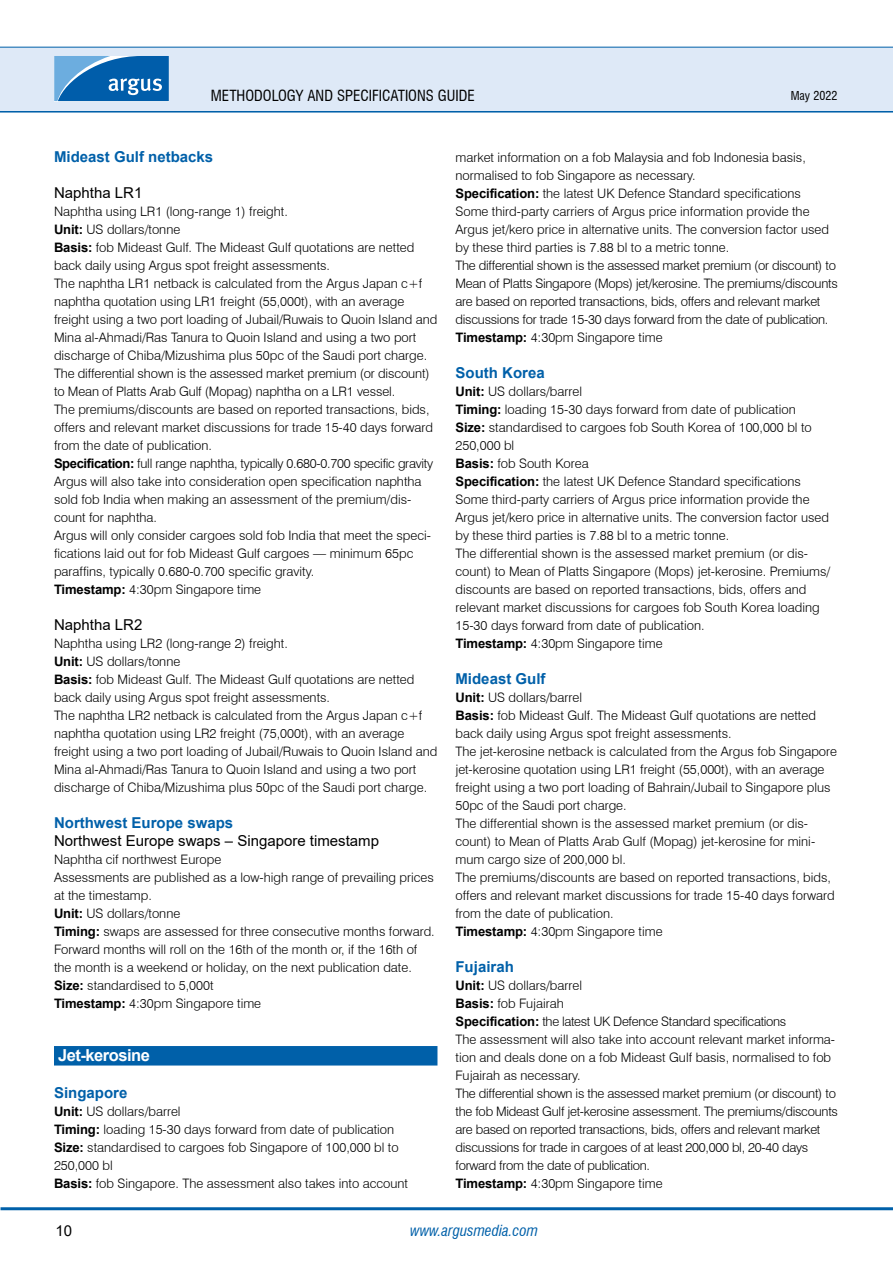
<style>
.page{position:relative;width:893px;height:1263px;background:#fff}
.page>*{position:absolute;margin:0;border:0;box-sizing:border-box;transform-origin:0 0}
.t1{font:700 16.5px "Arial";letter-spacing:-.03em;color:#fff}
.t2{font:700 15px "Arial";color:#0060a9}
.t3{font:15px "Arial";color:#000}
.t4{font:condensed 15px "Swiss 721 BT";color:#000}
.t5{font:italic condensed 15px "Swiss 721 BT";color:#0060a9}
.t6{font:300 13.05px/18px "Swiss 721 BT";color:#000}
.t7{font:300 13.05px/18px "Swiss 721 BT";letter-spacing:-.02em;color:#000}
.t8{font:condensed 12px "Swiss 721 BT";color:#000}
.s1{font-family:"Arial";font-weight:700}
</style>
<div class="page">
<hr style="left:0;top:110px;width:893px;height:3px;background:#0060a9">
<div style="left:0;top:47px;width:893px;height:64px;background:#dee9f7"></div>
<hr style="left:0;top:47px;width:893px;height:1px;background:#0060a9">
<svg style="left:54px;top:56px;width:115px;height:45px;background:#307dbd"></svg>
<hr style="left:1px;top:1207px;width:892px;height:3px;background:#0060a9">
<div style="left:54px;top:1046px;width:383px;height:19px;background:#0060a9"></div>
<p class="t4" style="left:211px;top:86px;width:265px">METHODOLOGY AND SPECIFICATIONS GUIDE</p>
<p class="t8" style="left:791px;top:88px;width:48px">MAY 2022</p>
<p class="t2" style="left:54px;top:146px;width:161px">Mideast Gulf netbacks</p>
<p class="t3" style="left:54px;top:182px;width:90px">Naphtha LR1</p>
<p class="t6" style="left:54px;top:202px;width:385px">Naphtha using LR1 (long-range 1) freight.<br><span class="s1">Unit:</span> US dollars/tonne<br><span class="s1">Basis:</span> fob Mideast Gulf. The Mideast Gulf quotations are netted back daily using Argus spot freight assessments.<br>The naphtha LR1 netback is calculated from the Argus Japan c+f naphtha quotation using LR1 freight (55,000t), with an average freight using a two port loading of Jubail/Ruwais to Quoin Island and Mina al-Ahmadi/Ras Tanura to Quoin Island and using a two port discharge of Chiba/Mizushima plus 50pc of the Saudi port charge.<br>The differential shown is the assessed market premium (or discount) to Mean of Platts Arab Gulf (Mopag) naphtha on a LR1 vessel.<br>The premiums/discounts are based on reported transactions, bids, offers and relevant market discussions for trade 15-40 days forward from the date of publication.<br><span class="s1">Specification:</span> full range naphtha, typically 0.680-0.700 specific gravity Argus will also take into consideration open specification naphtha sold fob India when making an assessment of the premium/dis&shy;count for naphtha.<br>Argus will only consider cargoes sold fob India that meet the speci&shy;fications laid out for fob Mideast Gulf cargoes — minimum 65pc paraffins, typically 0.680-0.700 specific gravity.<br><span class="s1">Timestamp:</span> 4:30pm Singapore time</p>
<p class="t3" style="left:54px;top:614px;width:90px">Naphtha LR2</p>
<p class="t6" style="left:54px;top:634px;width:385px">Naphtha using LR2 (long-range 2) freight.<br><span class="s1">Unit:</span> US dollars/tonne<br><span class="s1">Basis:</span> fob Mideast Gulf. The Mideast Gulf quotations are netted back daily using Argus spot freight assessments.<br>The naphtha LR2 netback is calculated from the Argus Japan c+f naphtha quotation using LR2 freight (75,000t), with an average freight using a two port loading of Jubail/Ruwais to Quoin Island and Mina al-Ahmadi/Ras Tanura to Quoin Island and using a two port discharge of Chiba/Mizushima plus 50pc of the Saudi port charge.</p>
<p class="t2" style="left:54px;top:812px;width:181px">Northwest Europe swaps</p>
<p class="t3" style="left:54px;top:830px;width:327px">Northwest Europe swaps – Singapore timestamp</p>
<p class="t6" style="left:54px;top:850px;width:382px">Naphtha cif northwest Europe<br>Assessments are published as a low-high range of prevailing prices at the timestamp.<br><span class="s1">Unit:</span> US dollars/tonne<br><span class="s1">Timing:</span> swaps are assessed for three consecutive months forward.<br>Forward months will roll on the 16th of the month or, if the 16th of the month is a weekend or holiday, on the next publication date.<br><span class="s1">Size:</span> standardised to 5,000t<br><span class="s1">Timestamp:</span> 4:30pm Singapore time</p>
<p class="t1" style="left:58px;top:1044px;width:93px">Jet-kerosine</p>
<p class="t2" style="left:54px;top:1082px;width:75px">Singapore</p>
<p class="t6" style="left:54px;top:1102px;width:356px"><span class="s1">Unit:</span> US dollars/barrel<br><span class="s1">Timing:</span> loading 15-30 days forward from date of publication <span class="s1">Size:</span> standardised to cargoes fob Singapore of 100,000 bl to 250,000 bl<br><span class="s1">Basis:</span> fob Singapore. The assessment also takes into account</p>
<p class="t6" style="left:455px;top:148px;width:384px">market information on a fob Malaysia and fob Indonesia basis, normalised to fob Singapore as necessary.<br><span class="s1">Specification:</span> the latest UK Defence Standard specifications<br>Some third-party carriers of Argus price information provide the Argus jet/kero price in alternative units. The conversion factor used by these third parties is 7.88 bl to a metric tonne.<br>The differential shown is the assessed market premium (or discount) to Mean of Platts Singapore (Mops) jet/kerosine. The premiums/discounts are based on reported transactions, bids, offers and relevant market discussions for trade 15-30 days forward from the date of publication.<br><span class="s1">Timestamp:</span> 4:30pm Singapore time</p>
<p class="t2" style="left:455px;top:362px;width:91px">South Korea</p>
<p class="t6" style="left:455px;top:382px;width:376px"><span class="s1">Unit:</span> US dollars/barrel<br><span class="s1">Timing:</span> loading 15-30 days forward from date of publication<br><span class="s1">Size:</span> standardised to cargoes fob South Korea of 100,000 bl to 250,000 bl<br><span class="s1">Basis:</span> fob South Korea<br><span class="s1">Specification:</span> the latest UK Defence Standard specifications Some third-party carriers of Argus price information provide the Argus jet/kero price in alternative units. The conversion factor used by these third parties is 7.88 bl to a metric tonne.<br>The differential shown is the assessed market premium (or dis&shy;count) to Mean of Platts Singapore (Mops) jet-kerosine. Premiums/ discounts are based on reported transactions, bids, offers and relevant market discussions for cargoes fob South Korea loading 15-30 days forward from date of publication.<br><span class="s1">Timestamp:</span> 4:30pm Singapore time</p>
<p class="t2" style="left:455px;top:668px;width:92px">Mideast Gulf</p>
<p class="t6" style="left:455px;top:688px;width:383px"><span class="s1">Unit:</span> US dollars/barrel<br><span class="s1">Basis:</span> fob Mideast Gulf. The Mideast Gulf quotations are netted back daily using Argus spot freight assessments.<br>The jet-kerosine netback is calculated from the Argus fob Singapore jet-kerosine quotation using LR1 freight (55,000t), with an average freight using a two port loading of Bahrain/Jubail to Singapore plus 50pc of the Saudi port charge.<br>The differential shown is the assessed market premium (or dis&shy;count) to Mean of Platts Arab Gulf (Mopag) jet-kerosine for mini&shy;mum cargo size of 200,000 bl.<br>The premiums/discounts are based on reported transactions, bids, offers and relevant market discussions for trade 15-40 days forward from the date of publication.<br><span class="s1">Timestamp:</span> 4:30pm Singapore time</p>
<p class="t2" style="left:455px;top:956px;width:60px">Fujairah</p>
<p class="t7" style="left:455px;top:976px;width:384px"><span class="s1">Unit:</span> US dollars/barrel<br><span class="s1">Basis:</span> fob Fujairah<br><span class="s1">Specification:</span> the latest UK Defence Standard specifications<br>The assessment will also take into account relevant market informa&shy;tion and deals done on a fob Mideast Gulf basis, normalised to fob Fujairah as necessary.<br>The differential shown is the assessed market premium (or discount) to the fob Mideast Gulf jet-kerosine assessment. The premiums/discounts are based on reported transactions, bids, offers and relevant market discussions for trade in cargoes of at least 200,000 bl, 20-40 days forward from the date of publication.<br><span class="s1">Timestamp:</span> 4:30pm Singapore time</p>
<p class="t3" style="left:55px;top:1220px;width:18px">10</p>
<p class="t5" style="left:410px;top:1221px;width:129px">www.argusmedia.com</p>
</div>
